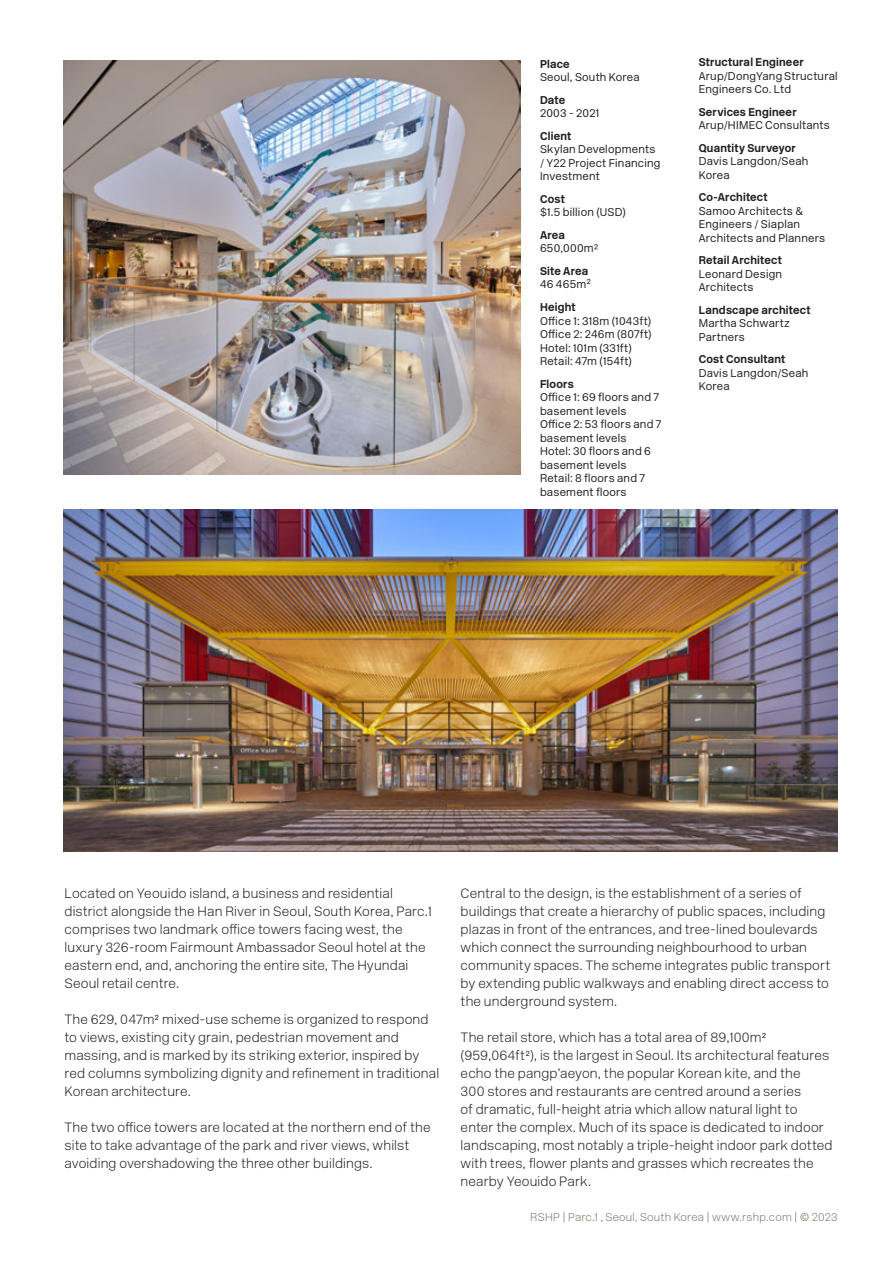
<style>
.page{position:relative;width:893px;height:1263px;background:#fff}
.page>*{position:absolute;margin:0;border:0;box-sizing:border-box;transform-origin:0 0}
.Body{font:13.5px/18px "New Rail Alphabet White";letter-spacing:.01em;color:#231f20}
.Info_Body{font:300 11.25px/13.5px "New Rail Alphabet";letter-spacing:.02em;color:#231f20}
.Info_Header{font:700 11.25px "New Rail Alphabet";letter-spacing:.02em;color:#231f20}
.Header-Footer{font:11.25px "New Rail Alphabet White";letter-spacing:.02em;color:#82766a}
.s1{font-family:"New Rail Alphabet";font-weight:300;font-size:11.25px}
</style>
<div class="page">
<img style="left:64px;top:60px;width:456px;height:415px">
<img style="left:64px;top:509px;width:774px;height:343px">
<p class="Info_Header" style="left:540px;top:56px;width:31px">Place</p>
<p class="Info_Body" style="left:540px;top:71px;width:101px">Seoul, South Korea</p>
<p class="Info_Header" style="left:540px;top:92px;width:27px">Date</p>
<p class="Info_Body" style="left:540px;top:107px;width:61px">2003 - 2021</p>
<p class="Info_Header" style="left:540px;top:128px;width:33px">Client</p>
<p class="Info_Body" style="left:540px;top:143px;width:122px">Skylan Developments / Y22 Project Financing<br>Investment</p>
<p class="Info_Header" style="left:540px;top:191px;width:26px">Cost</p>
<p class="Info_Body" style="left:540px;top:206px;width:88px">$1.5 billion (USD)</p>
<p class="Info_Header" style="left:540px;top:227px;width:27px">Area</p>
<p class="Info_Body" style="left:540px;top:242px;width:60px">650,000m²</p>
<p class="Info_Header" style="left:540px;top:263px;width:50px">Site Area</p>
<p class="Info_Body" style="left:540px;top:278px;width:53px">46 465m2</p>
<p class="Info_Header" style="left:540px;top:299px;width:37px">Height</p>
<p class="Info_Body" style="left:540px;top:314px;width:113px">Office 1: 318m (1043ft)<br>Office 2: 246m (807ft)<br>Hotel: 101m (331ft)<br>Retail: 47m (154ft)</p>
<p class="Info_Header" style="left:540px;top:376px;width:35px">Floors</p>
<p class="Info_Body" style="left:540px;top:390px;width:123px">Office 1: 69 floors and 7 basement levels<br>Office 2: 53 floors and 7 basement levels<br>Hotel: 30 floors and 6 basement levels<br>Retail: 8 floors and 7 basement floors</p>
<p class="Info_Header" style="left:699px;top:55px;width:106px">Structural Engineer</p>
<p class="Info_Body" style="left:699px;top:69px;width:140px">Arup/DongYang Structural<br>Engineers Co. Ltd</p>
<p class="Info_Header" style="left:699px;top:104px;width:99px">Services Engineer</p>
<p class="Info_Body" style="left:699px;top:119px;width:133px">Arup/HIMEC Consultants</p>
<p class="Info_Header" style="left:699px;top:140px;width:99px">Quantity Surveyor</p>
<p class="Info_Body" style="left:699px;top:155px;width:111px">Davis Langdon/Seah<br>Korea</p>
<p class="Info_Header" style="left:699px;top:190px;width:70px">Co-Architect</p>
<p class="Info_Body" style="left:699px;top:204px;width:128px">Samoo Architects &amp;<br>Engineers / Siaplan<br>Architects and Planners</p>
<p class="Info_Header" style="left:699px;top:253px;width:85px">Retail Architect</p>
<p class="Info_Body" style="left:699px;top:267px;width:85px">Leonard Design<br>Architects</p>
<p class="Info_Header" style="left:699px;top:302px;width:113px">Landscape architect</p>
<p class="Info_Body" style="left:699px;top:317px;width:93px">Martha Schwartz<br>Partners</p>
<p class="Info_Header" style="left:699px;top:352px;width:88px">Cost Consultant</p>
<p class="Info_Body" style="left:699px;top:366px;width:111px">Davis Langdon/Seah<br>Korea</p>
<p class="Body" style="left:65px;top:884px;width:369px">Located on Yeouido island, a business and residential district alongside the Han River in Seoul, South Korea, Parc.1 comprises two landmark office towers facing west, the luxury 326-room Fairmount Ambassador Seoul hotel at the eastern end, and, anchoring the entire site, The Hyundai Seoul retail centre.</p>
<p class="Body" style="left:65px;top:1010px;width:376px">The 629, 047m<span class="s1">2</span> mixed-use scheme is organized to respond to views, existing city grain, pedestrian movement and massing, and is marked by its striking exterior, inspired by red columns symbolizing dignity and refinement in traditional Korean architecture.</p>
<p class="Body" style="left:65px;top:1118px;width:368px">The two office towers are located at the northern end of the site to take advantage of the park and river views, whilst avoiding overshadowing the three other buildings.</p>
<p class="Body" style="left:461px;top:884px;width:371px">Central to the design, is the establishment of a series of buildings that create a hierarchy of public spaces, including plazas in front of the entrances, and tree-lined boulevards which connect the surrounding neighbourhood to urban community spaces. The scheme integrates public transport by extending public walkways and enabling direct access to the underground system.</p>
<p class="Body" style="left:461px;top:1028px;width:373px">The retail store, which has a total area of 89,100m<span class="s1">2 </span>(959,064ft<span class="s1">2</span>), is the largest in Seoul. Its architectural features echo the pangp’aeyon, the popular Korean kite, and the<br>300 stores and restaurants are centred around a series<br>of dramatic, full-height atria which allow natural light to enter the complex. Much of its space is dedicated to indoor landscaping, most notably a triple-height indoor park dotted with trees, flower plants and grasses which recreates the nearby Yeouido Park.</p>
<p class="Header-Footer" style="left:530px;top:1209px;width:309px">RSHP | Parc.1 , Seoul, South Korea | www.rshp.com | © 2023</p>
</div>
